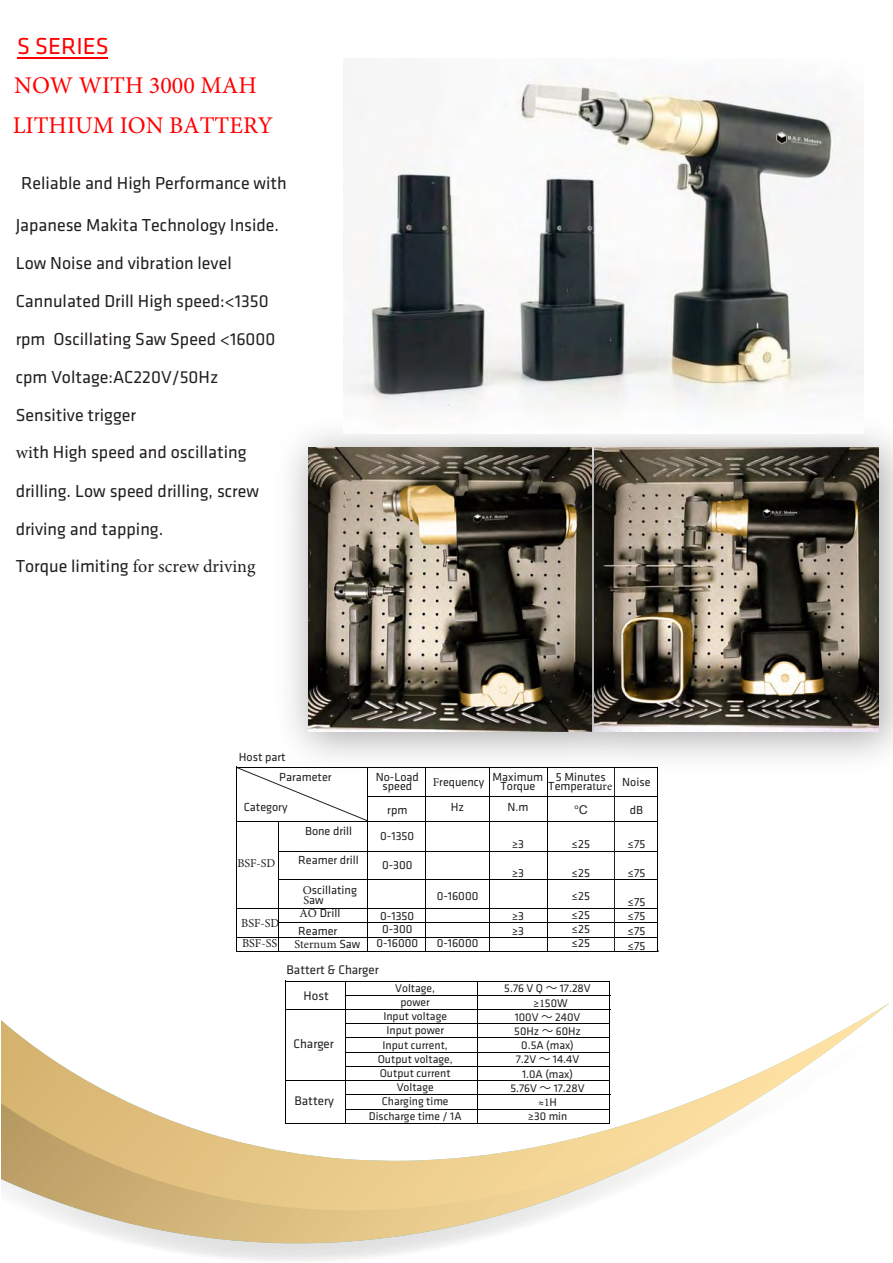
<style>
.page{position:relative;width:893px;height:1263px;background:#fff}
.page>*{position:absolute;margin:0;border:0;box-sizing:border-box;transform-origin:0 0}
.t1{font:24px/40.3px "Minion Pro";color:#f00}
.t2{font:24px "Klavika";color:#f00}
.t3{font:18px/38px "Klavika";color:#231f20}
.t4{font:18px "Minion Pro";color:#231f20}
.t5{font:12.9px "Klavika";color:#231f20}
.t6{font:12.15px/14.2px "Klavika";color:#231f20}
.t7{font:12.15px "Minion Pro";color:#231f20}
.t8{font:12.15px "Helvetica Neue";color:#231f20}
.t9{font:12px "Minion Pro";color:#231f20}
.t10{font:11.7px/14.2px "Klavika";color:#231f20;text-align:center}
.s1{font-family:"Minion Pro"}
.s2{font-family:"Klavika"}
.s3{font-family:"Koz Go Pr 6 N"}
</style>
<div class="page">
<svg style="left:143px;top:1244px;width:306px;height:17px"></svg>
<svg style="left:1px;top:1003px;width:888px;height:241px"></svg>
<svg style="left:1px;top:1062px;width:726px;height:181px"></svg>
<hr style="left:18px;top:57px;width:90px;height:2px;background:#f00">
<img style="left:648px;top:434px;width:245px;height:324px">
<img style="left:648px;top:448px;width:231px;height:284px">
<img style="left:291px;top:432px;width:357px;height:326px">
<img style="left:308px;top:448px;width:284px;height:284px">
<hr style="left:286px;top:981px;width:324px;height:1px;background:#030303">
<hr style="left:346px;top:995px;width:264px;height:1px;background:#030303">
<hr style="left:285px;top:1009px;width:325px;height:1px;background:#030303">
<hr style="left:345px;top:1023px;width:265px;height:1px;background:#030303">
<hr style="left:345px;top:1037px;width:265px;height:1px;background:#030303">
<hr style="left:345px;top:1052px;width:265px;height:1px;background:#030303">
<hr style="left:345px;top:1066px;width:265px;height:1px;background:#030303">
<hr style="left:285px;top:1080px;width:325px;height:1px;background:#030303">
<hr style="left:345px;top:1094px;width:265px;height:1px;background:#030303">
<hr style="left:345px;top:1109px;width:265px;height:1px;background:#030303">
<hr style="left:285px;top:981px;width:1px;height:143px;background:#030303">
<hr style="left:345px;top:981px;width:1px;height:143px;background:#030303">
<hr style="left:477px;top:981px;width:1px;height:143px;background:#030303">
<hr style="left:286px;top:1123px;width:324px;height:1px;background:#030303">
<hr style="left:609px;top:981px;width:1px;height:143px;background:#030303">
<hr style="left:237px;top:767px;width:421px;height:1px;background:#030303">
<hr style="left:368px;top:796px;width:290px;height:1px;background:#030303">
<hr style="left:237px;top:821px;width:421px;height:1px;background:#030303">
<hr style="left:279px;top:851px;width:379px;height:1px;background:#030303">
<hr style="left:279px;top:879px;width:379px;height:1px;background:#030303">
<hr style="left:237px;top:908px;width:421px;height:1px;background:#030303">
<hr style="left:279px;top:922px;width:379px;height:1px;background:#030303">
<hr style="left:237px;top:937px;width:421px;height:1px;background:#030303">
<hr style="left:236px;top:767px;width:1px;height:185px;background:#030303">
<hr style="left:237px;top:951px;width:421px;height:1px;background:#030303">
<hr style="left:657px;top:768px;width:1px;height:184px;background:#030303">
<hr style="left:278px;top:822px;width:1px;height:130px;background:#030303">
<hr style="left:368px;top:768px;width:1px;height:184px;background:#030303">
<hr style="left:425px;top:768px;width:1px;height:184px;background:#030303">
<hr style="left:489px;top:768px;width:1px;height:184px;background:#030303">
<hr style="left:547px;top:768px;width:1px;height:184px;background:#030303">
<hr style="left:614px;top:768px;width:1px;height:183px;background:#231f20">
<svg style="left:237px;top:767px;width:132px;height:54px"></svg>
<img style="left:343px;top:59px;width:520px;height:374px">
<h1 class="t2" style="left:17px;top:33px;width:93px">S SERIES</h1>
<h1 class="t1" style="left:13px;top:65px;width:262px">NOW WITH 3000 MAH<br>LITHIUM ION BATTERY</h1>
<p class="t3" style="left:21px;top:165px;width:267px">Reliable and High Performance with</p>
<p class="t3" style="left:16px;top:206px;width:265px">Japanese Makita Technology Inside.<br>Low Noise and vibration level<br>Cannulated Drill High speed:&lt;1350 rpm Oscillating Saw Speed &lt;16000 cpm Voltage:AC220V/50Hz<br>Sensitive trigger<br><span class="s1">wi</span>th High speed and oscillating drilling. Low speed drilling, screw driving and tapping.</p>
<p class="t4" style="left:16px;top:554px;width:241px"><span class="s2">Torque limiting</span> for screw driving</p>
<p class="t6" style="left:239px;top:750px;width:48px">Host part</p>
<p class="t6" style="left:376px;top:772px;width:45px;line-height:9.8px;text-align:center">No-Load speed</p>
<p class="t6" style="left:433px;top:775px;width:112px"><span class="s1">F</span>requency Maximum</p>
<p class="t6" style="left:500px;top:779px;width:36px">Torque</p>
<p class="t6" style="left:548px;top:772px;width:104px;line-height:9px;text-indent:8px">5 Minutes<br>Tempera<span class="s1">t</span>u<span class="s1">re</span> Noise</p>
<p class="t6" style="left:507px;top:800px;width:23px">N.m</p>
<p class="t6" style="left:279px;top:770px;width:54px">Parameter</p>
<p class="t6" style="left:244px;top:800px;width:45px">Category</p>
<p class="t6" style="left:451px;top:800px;width:15px">Hz</p>
<p class="t8" style="left:574px;top:800px;width:15px">℃</p>
<p class="t6" style="left:387px;top:803px;width:22px">rpm</p>
<p class="t6" style="left:630px;top:803px;width:15px">dB</p>
<p class="t6" style="left:512px;top:837px;width:14px">≥3</p>
<p class="t6" style="left:572px;top:837px;width:20px">≤25</p>
<p class="t6" style="left:627px;top:837px;width:19px">≤75</p>
<p class="t6" style="left:512px;top:866px;width:14px">≥3</p>
<p class="t6" style="left:572px;top:862px;width:20px;line-height:22.6px">≤25 ≤25</p>
<p class="t6" style="left:572px;top:908px;width:20px;text-align:justify">≤25 ≤25 ≤25</p>
<p class="t6" style="left:305px;top:824px;width:48px">Bone drill</p>
<p class="t6" style="left:380px;top:829px;width:36px">0-1350</p>
<p class="t6" style="left:382px;top:858px;width:32px">0-300</p>
<p class="t6" style="left:298px;top:853px;width:62px">Reamer drill</p>
<p class="t6" style="left:303px;top:885px;width:56px;line-height:9.9px"><span class="s1">O</span>scillating<br><span class="s1">S</span>aw</p>
<p class="t6" style="left:298px;top:905px;width:44px;line-height:17.1px"><span class="s1">AO</span> D<span class="s1">r</span>ill<br>Reamer</p>
<p class="t7" style="left:294px;top:935px;width:67px">Sternum <span class="s2">Saw</span></p>
<p class="t9" style="left:237px;top:855px;width:39px">BSF-SD</p>
<p class="t6" style="left:627px;top:866px;width:19px">≤75</p>
<p class="t6" style="left:627px;top:895px;width:19px">≤75</p>
<p class="t6" style="left:437px;top:889px;width:43px">0-16000</p>
<p class="t6" style="left:376px;top:909px;width:43px;line-height:13.6px;text-align:center">0-1350<br>0-300<br>0-16000</p>
<p class="t6" style="left:512px;top:909px;width:14px">≥3</p>
<p class="t6" style="left:627px;top:909px;width:19px">≤75</p>
<p class="t6" style="left:512px;top:924px;width:14px">≥3</p>
<p class="t6" style="left:627px;top:924px;width:19px">≤75</p>
<p class="t7" style="left:241px;top:915px;width:40px">BSF-SD</p>
<p class="t7" style="left:242px;top:935px;width:37px">BSF-SS</p>
<p class="t6" style="left:627px;top:938px;width:19px">≤75</p>
<p class="t6" style="left:437px;top:936px;width:43px">0-16000</p>
<p class="t5" style="left:287px;top:962px;width:94px">Battert &amp; Charger</p>
<p class="t10" style="left:369px;top:981px;width:94px">Voltage,<br>power<br>Input voltage<br>Input power<br>Input current,<br>Output voltage,<br>Output current<br>Voltage<br>Charging time<br>Discharge time / 1A</p>
<p class="t10" style="left:504px;top:981px;width:88px">5.76 V Q <span class="s3">～</span> 17.28V ≥<span class="s1">1</span>50W<br>100V <span class="s3">～</span> 240V<br>50Hz <span class="s3">～</span> 60Hz<br>0.5A (max)<br>7.2V <span class="s3">～</span> 14.4V<br>1.0A (max)<br>5.76V <span class="s3">～</span> 17.28V ≈<span class="s1">1</span>H<br>≥30 min</p>
<p class="t5" style="left:304px;top:989px;width:27px">Host</p>
<p class="t5" style="left:293px;top:1037px;width:42px">Charger</p>
<p class="t5" style="left:295px;top:1093px;width:41px">Battery</p>
</div>
